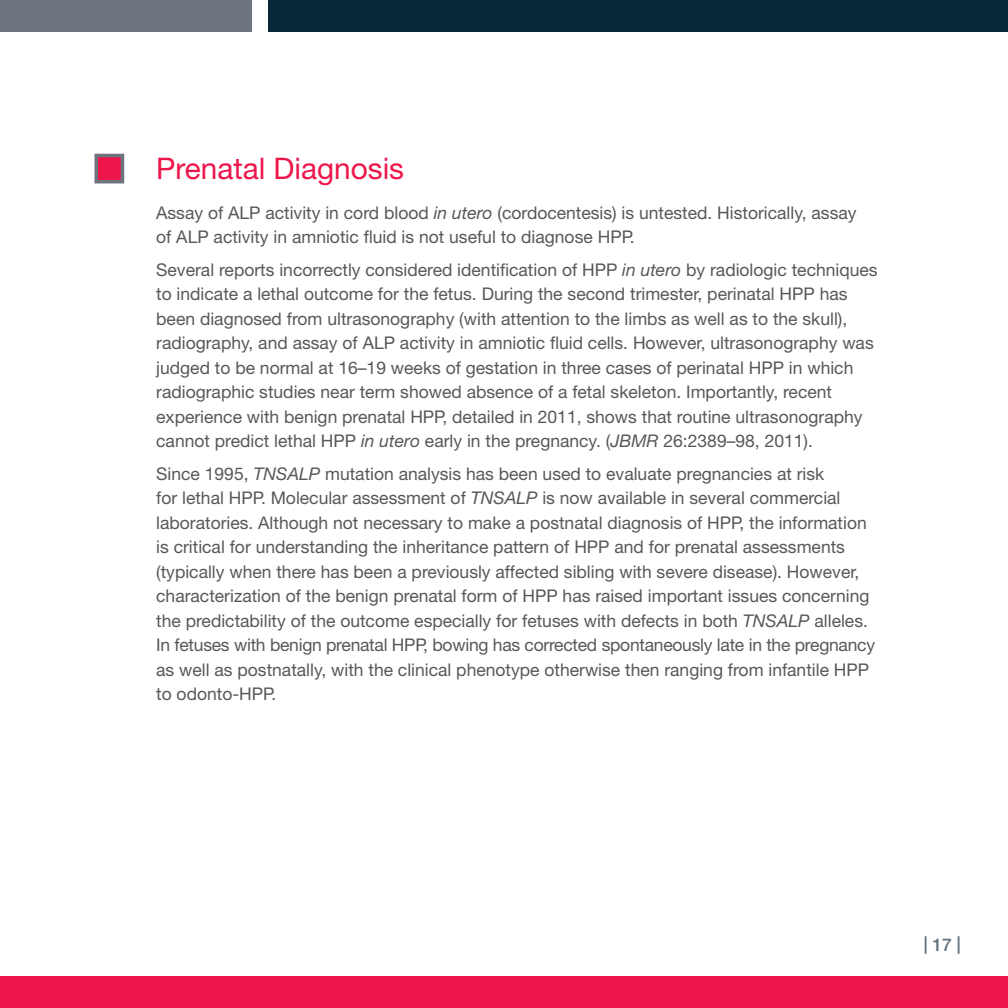
<style>
.page{position:relative;width:1008px;height:1008px;background:#fff}
.page>*{position:absolute;margin:0;border:0;box-sizing:border-box;transform-origin:0 0}
.t1{font:29.75px "Helvetica Neue LT Std";color:#ed164b}
.t2{font:17.5px/24.5px "Helvetica Neue LT Std";color:#57585a}
.t3{font:500 17.5px "Helvetica Neue LT Std";color:#63747f}
.s1{font-style:italic}
</style>
<div class="page">
<div style="left:0;top:0;width:252px;height:32px;background:#6c7480"></div>
<div style="left:269px;top:0;width:739px;height:32px;background:#062839"></div>
<div style="left:0;top:976px;width:1008px;height:32px;background:#ed164b"></div>
<div style="left:94px;top:154px;width:30px;height:29px;background:#ed164b;border:4px solid #6c7480"></div>
<h1 class="t1" style="left:156px;top:150px;width:249px">Prenatal Diagnosis</h1>
<p class="t2" style="left:156px;top:200px;width:702px">Assay of ALP activity in cord blood <span class="s1">in utero</span> (cordocentesis) is untested. Historically, assay of ALP activity in amniotic fluid is not useful to diagnose HPP.</p>
<p class="t2" style="left:156px;top:257px;width:723px">Several reports incorrectly considered identification of HPP <span class="s1">in utero</span> by radiologic techniques to indicate a lethal outcome for the fetus. During the second trimester, perinatal HPP has been diagnosed from ultrasonography (with attention to the limbs as well as to the skull), radiography, and assay of ALP activity in amniotic fluid cells. However, ultrasonography was judged to be normal at 16–19 weeks of gestation in three cases of perinatal HPP in which radiographic studies near term showed absence of a fetal skeleton. Importantly, recent experience with benign prenatal HPP, detailed in 2011, shows that routine ultrasonography cannot predict lethal HPP <span class="s1">in utero</span> early in the pregnancy. (<span class="s1">JBMR</span> 26:2389–98, 2011).</p>
<p class="t2" style="left:156px;top:461px;width:720px">Since 1995, <span class="s1">TNSALP</span> mutation analysis has been used to evaluate pregnancies at risk<br>for lethal HPP. Molecular assessment of <span class="s1">TNSALP</span> is now available in several commercial laboratories. Although not necessary to make a postnatal diagnosis of HPP, the information is critical for understanding the inheritance pattern of HPP and for prenatal assessments (typically when there has been a previously affected sibling with severe disease). However, characterization of the benign prenatal form of HPP has raised important issues concerning the predictability of the outcome especially for fetuses with defects in both <span class="s1">TNSALP</span> alleles.<br>In fetuses with benign prenatal HPP, bowing has corrected spontaneously late in the pregnancy as well as postnatally, with the clinical phenotype otherwise then ranging from infantile HPP to odonto-HPP.</p>
<p class="t3" style="left:924px;top:934px;width:38px">| 17 |</p>
</div>
